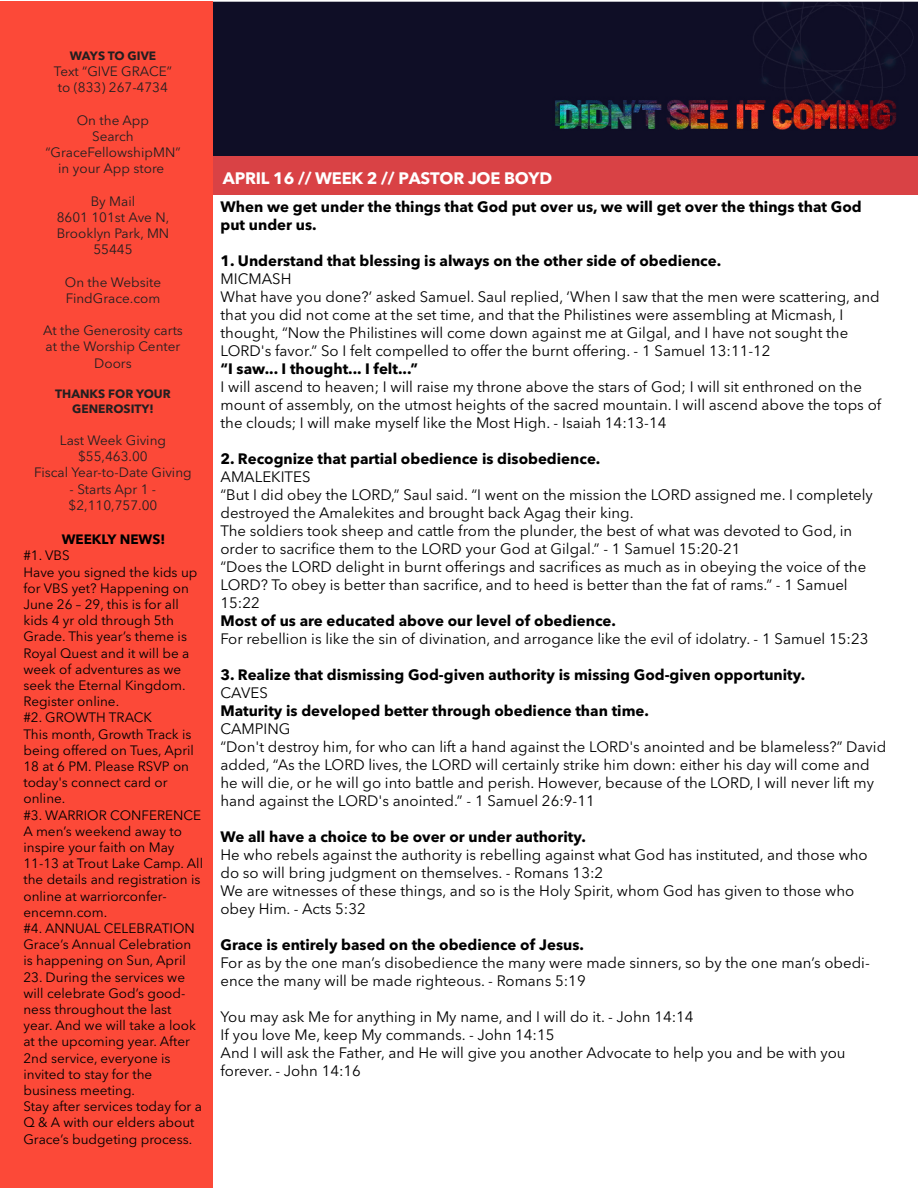
<style>
.page{position:relative;width:918px;height:1188px;background:#fff}
.page>*{position:absolute;margin:0;border:0;box-sizing:border-box;transform-origin:0 0}
.t1{font:700 16.5px "Avenir Next LT Pro";letter-spacing:-.015em;color:#fff}
.t2{font:15px/18px "Avenir Next LT Pro";color:#000}
.t3{font:700 15px/18px "Avenir Next LT Pro";color:#000}
.t4{font:13.5px/16.2px "Avenir Next LT Pro";color:#000}
.t5{font:13.5px/16.2px "Avenir Next LT Pro";color:#231f20;text-align:center}
.t6{font:700 13.5px "Avenir Next LT Pro";color:#000}
.t7{font:700 12px/14.4px "Avenir Next LT Pro";color:#231f20;text-align:center}
</style>
<div class="page">
<div style="left:0;top:2px;width:213px;height:1186px;background:#fc4938"></div>
<div style="left:213px;top:156px;width:705px;height:39px;background:#d94245"></div>
<img style="left:213px;top:1px;width:705px;height:155px">
<p class="t7" style="left:70px;top:48px;width:88px">WAYS TO GIVE</p>
<p class="t5" style="left:54px;top:63px;width:120px;text-align:left">Text “GIVE GRACE” to (833) 267-4734</p>
<p class="t5" style="left:45px;top:112px;width:137px">On the App<br>Search “GraceFellowshipMN” in your App store</p>
<p class="t5" style="left:57px;top:193px;width:114px">By Mail<br>8601 101st Ave N,<br>Brooklyn Park, MN<br>55445</p>
<p class="t5" style="left:65px;top:274px;width:98px;text-align:left">On the Website<br>FindGrace.com</p>
<p class="t5" style="left:43px;top:322px;width:141px">At the Generosity carts at the Worship Center<br>Doors</p>
<p class="t7" style="left:55px;top:387px;width:117px">THANKS FOR YOUR<br>GENEROSITY!</p>
<p class="t5" style="left:34px;top:432px;width:159px">Last Week Giving $55,463.00<br>Fiscal Year-to-Date Giving</p>
<p class="t5" style="left:69px;top:481px;width:90px;text-align:left">- Starts Apr 1 - $2,110,757.00</p>
<p class="t6" style="left:62px;top:531px;width:105px">WEEKLY NEWS!</p>
<p class="t4" style="left:23px;top:548px;width:181px">#1. VBS<br>Have you signed the kids up for VBS yet? Happening on<br>June 26 – 29, this is for all kids 4 yr old through 5th<br>Grade. This year’s theme is<br>Royal Quest and it will be a week of adventures as we seek the Eternal Kingdom.<br>Register online.<br>#2. GROWTH TRACK<br>This month, Growth Track is being offered on Tues, April<br>18 at 6 PM. Please RSVP on today's connect card or online.<br>#3. WARRIOR CONFERENCE<br>A men’s weekend away to inspire your faith on May<br>11-13 at Trout Lake Camp. All the details and registration is online at warriorconfer&shy;encemn.com.<br>#4. ANNUAL CELEBRATION<br>Grace’s Annual Celebration is happening on Sun, April</p>
<p class="t4" style="left:23px;top:969px;width:180px">23. During the services we will celebrate God’s good&shy;ness throughout the last year. And we will take a look at the upcoming year. After<br>2nd service, everyone is invited to stay for the business meeting.<br>Stay after services today for a<br>Q &amp; A with our elders about<br>Grace’s budgeting process.</p>
<p class="t1" style="left:223px;top:169px;width:331px">APRIL 16 // WEEK 2 // PASTOR JOE BOYD</p>
<p class="t3" style="left:220px;top:198px;width:643px">When we get under the things that God put over us, we will get over the things that God put under us.</p>
<p class="t3" style="left:220px;top:252px;width:502px">1. Understand that blessing is always on the other side of obedience.</p>
<p class="t2" style="left:220px;top:270px;width:661px">MICMASH<br>What have you done?’ asked Samuel. Saul replied, ‘When I saw that the men were scattering, and that you did not come at the set time, and that the Philistines were assembling at Micmash, I thought, “Now the Philistines will come down against me at Gilgal, and I have not sought the LORD's favor.” So I felt compelled to offer the burnt offering. - 1 Samuel 13:11-12</p>
<p class="t3" style="left:220px;top:360px;width:199px">“I saw... I thought... I felt...”</p>
<p class="t2" style="left:220px;top:378px;width:662px">I will ascend to heaven; I will raise my throne above the stars of God; I will sit enthroned on the mount of assembly, on the utmost heights of the sacred mountain. I will ascend above the tops of the clouds; I will make myself like the Most High. - Isaiah 14:13-14</p>
<p class="t3" style="left:220px;top:450px;width:381px">2. Recognize that partial obedience is disobedience.</p>
<p class="t2" style="left:220px;top:468px;width:654px">AMALEKITES<br>“But I did obey the LORD,” Saul said. “I went on the mission the LORD assigned me. I completely destroyed the Amalekites and brought back Agag their king.<br>The soldiers took sheep and cattle from the plunder, the best of what was devoted to God, in order to sacrifice them to the LORD your God at Gilgal.” - 1 Samuel 15:20-21<br>“Does the LORD delight in burnt offerings and sacrifices as much as in obeying the voice of the LORD? To obey is better than sacrifice, and to heed is better than the fat of rams.” - 1 Samuel 15:22</p>
<p class="t3" style="left:220px;top:612px;width:397px">Most of us are educated above our level of obedience.</p>
<p class="t2" style="left:220px;top:630px;width:649px">For rebellion is like the sin of divination, and arrogance like the evil of idolatry. - 1 Samuel 15:23</p>
<p class="t3" style="left:220px;top:666px;width:586px">3. Realize that dismissing God-given authority is missing God-given opportunity.</p>
<p class="t2" style="left:220px;top:684px;width:49px">CAVES</p>
<p class="t3" style="left:220px;top:702px;width:430px">Maturity is developed better through obedience than time.</p>
<p class="t2" style="left:220px;top:720px;width:667px">CAMPING<br>“Don't destroy him, for who can lift a hand against the LORD's anointed and be blameless?” David added, “As the LORD lives, the LORD will certainly strike him down: either his day will come and he will die, or he will go into battle and perish. However, because of the LORD, I will never lift my hand against the LORD's anointed.” - 1 Samuel 26:9-11</p>
<p class="t3" style="left:220px;top:828px;width:367px">We all have a choice to be over or under authority.</p>
<p class="t2" style="left:220px;top:846px;width:649px">He who rebels against the authority is rebelling against what God has instituted, and those who do so will bring judgment on themselves. - Romans 13:2<br>We are witnesses of these things, and so is the Holy Spirit, whom God has given to those who obey Him. - Acts 5:32</p>
<p class="t3" style="left:220px;top:936px;width:365px">Grace is entirely based on the obedience of Jesus.</p>
<p class="t2" style="left:220px;top:954px;width:651px">For as by the one man’s disobedience the many were made sinners, so by the one man’s obedi&shy;ence the many will be made righteous. - Romans 5:19</p>
<p class="t2" style="left:220px;top:1008px;width:627px">You may ask Me for anything in My name, and I will do it. - John 14:14<br>If you love Me, keep My commands. - John 14:15<br>And I will ask the Father, and He will give you another Advocate to help you and be with you forever. - John 14:16</p>
</div>
